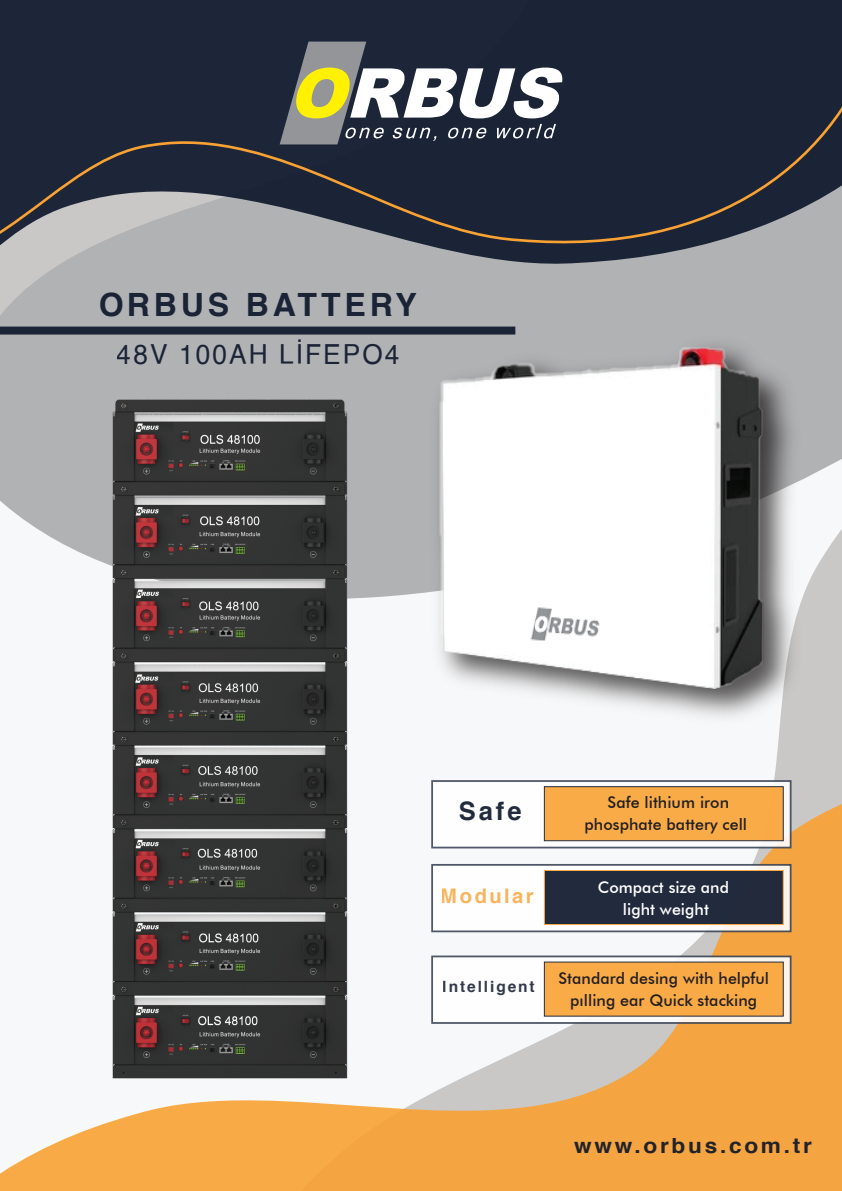
<style>
.page{position:relative;width:842px;height:1191px;background:#fff}
.page>*{position:absolute;margin:0;border:0;box-sizing:border-box;transform-origin:0 0}
.t1{font:700 32px "Helvetica";letter-spacing:.12em;color:#0a1428}
.t2{font:27.6px "Helvetica";letter-spacing:.08em;color:#0a1428;scale:.95 1}
.t3{font:700 25.4px "Helvetica";color:#0a1428}
.t4{font:700 21px "Helvetica";letter-spacing:.12em;color:#0a1428;scale:1.08 1}
.t5{font:700 20.2px "Helvetica";letter-spacing:.12em;color:#faab49}
.t6{font:500 16px/22px "Futura BT";letter-spacing:.005em;color:#231f20;text-align:center}
.t7{font:500 16px/22px "Futura BT";letter-spacing:.005em;color:#fff;text-align:center}
.t8{font:700 15.6px "Helvetica";letter-spacing:.12em;color:#1a2336}
</style>
<div class="page">
<div style="left:0;top:1133px;width:842px;height:58px;background:#f4a542"></div>
<div style="left:0;top:284px;width:222px;height:91px;background:#b1b2b4"></div>
<svg style="left:0;top:0;width:842px;height:284px"></svg>
<img style="left:0;top:375px;width:842px;height:758px">
<div style="left:431px;top:780px;width:360px;height:68px;background:#fff;border:2px solid #3c4657"></div>
<div style="left:544px;top:786px;width:240px;height:55px;background:#f9ab47"></div>
<div style="left:431px;top:864px;width:360px;height:68px;background:#fff;border:2px solid #3c4657"></div>
<div style="left:544px;top:870px;width:240px;height:55px;background:#222b3d;border:1px solid #f9a336"></div>
<div style="left:431px;top:955px;width:360px;height:68px;background:#fff;border:2px solid #3c4657"></div>
<div style="left:544px;top:961px;width:240px;height:55px;background:#f9aa47"></div>
<svg style="left:280px;top:42px;width:283px;height:102px"></svg>
<div style="left:0;top:326px;width:515px;height:8px;background:#1b2436"></div>
<img style="left:222px;top:257px;width:620px;height:526px">
<h1 class="t1" style="left:98px;top:279px;width:320px">ORBUS BATTERY</h1>
<h2 class="t2" style="left:117px;top:333px;width:299px">48V 100AH LİFEPO4</h2>
<h3 class="t3" style="left:459px;top:790px;width:65px">Safe</h3>
<p class="t5" style="left:441px;top:879px;width:94px">Modular</p>
<p class="t8" style="left:443px;top:974px;width:93px">Intelligent</p>
<p class="t6" style="left:585px;top:791px;width:164px">Safe lithium iron phosphate battery cell</p>
<p class="t7" style="left:598px;top:876px;width:133px">Compact size and light weight</p>
<p class="t6" style="left:558px;top:967px;width:212px">Standard desing with helpful pılling ear Quick stacking</p>
<h3 class="t4" style="left:574px;top:1128px;width:222px">www.orbus.com.tr</h3>
</div>
